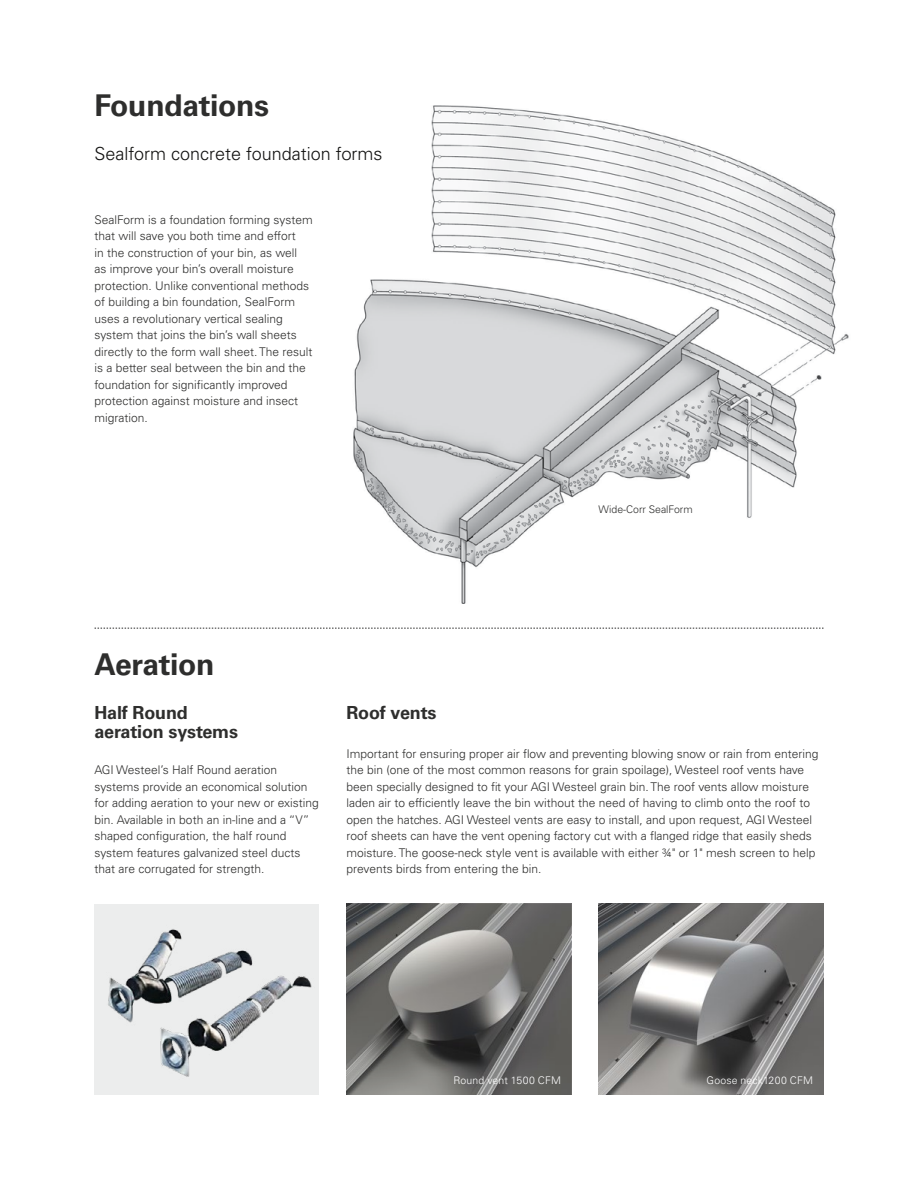
<style>
.page{position:relative;width:918px;height:1188px;background:#fff}
.page>*{position:absolute;margin:0;border:0;box-sizing:border-box;transform-origin:0 0}
.t1{font:700 30px "Univers LT Std";letter-spacing:-.01em;color:#2e2e2d}
.t2{font:700 18px/19.5px "Univers LT Std";letter-spacing:-.01em;color:#2e2e2d}
.t3{font:300 18px "Univers LT Std";color:#121211}
.t4{font:300 12px/16.5px "Univers LT Std";color:#2e2e2d}
.t5{font:300 10.5px "Univers LT Std";letter-spacing:.015em;color:#fff}
.t6{font:300 10.5px "Univers LT Std";color:#2e2e2d}
</style>
<div class="page">
<img style="left:353px;top:105px;width:496px;height:498px">
<img style="left:598px;top:904px;width:226px;height:190px">
<img style="left:346px;top:904px;width:225px;height:190px">
<div style="left:94px;top:904px;width:226px;height:191px;background:#eceded"></div>
<img style="left:108px;top:929px;width:204px;height:148px">
<svg style="left:94px;top:628px;width:730px;height:1px"></svg>
<h1 class="t1" style="left:94px;top:88px;width:176px">Foundations</h1>
<h2 class="t3" style="left:94px;top:143px;width:289px">Sealform concrete foundation forms</h2>
<p class="t4" style="left:94px;top:211px;width:220px">SealForm is a foundation forming system that will save you both time and effort<br>in the construction of your bin, as well<br>as improve your bin’s overall moisture protection. Unlike conventional methods of building a bin foundation, SealForm uses a revolutionary vertical sealing system that joins the bin’s wall sheets directly to the form wall sheet. The result is a better seal between the bin and the foundation for significantly improved protection against moisture and insect migration.</p>
<p class="t6" style="left:599px;top:503px;width:96px">Wide-Corr SealForm</p>
<h1 class="t1" style="left:94px;top:646px;width:122px">Aeration</h1>
<h2 class="t2" style="left:94px;top:703px;width:145px">Half Round aeration systems</h2>
<p class="t4" style="left:94px;top:762px;width:226px">AGI Westeel’s Half Round aeration systems provide an economical solution for adding aeration to your new or existing bin. Available in both an in-line and a “V” shaped configuration, the half round system features galvanized steel ducts that are corrugated for strength.</p>
<h2 class="t2" style="left:346px;top:703px;width:92px">Roof vents</h2>
<p class="t4" style="left:346px;top:745px;width:474px">Important for ensuring proper air flow and preventing blowing snow or rain from entering the bin (one of the most common reasons for grain spoilage), Westeel roof vents have been specially designed to fit your AGI Westeel grain bin. The roof vents allow moisture laden air to efficiently leave the bin without the need of having to climb onto the roof to open the hatches. AGI Westeel vents are easy to install, and upon request, AGI Westeel roof sheets can have the vent opening factory cut with a flanged ridge that easily sheds moisture. The goose-neck style vent is available with either ¾" or 1" mesh screen to help prevents birds from entering the bin.</p>
<p class="t5" style="left:453px;top:1074px;width:109px">Round vent 1500 CFM</p>
<p class="t5" style="left:707px;top:1074px;width:108px">Goose neck1200 CFM</p>
</div>
